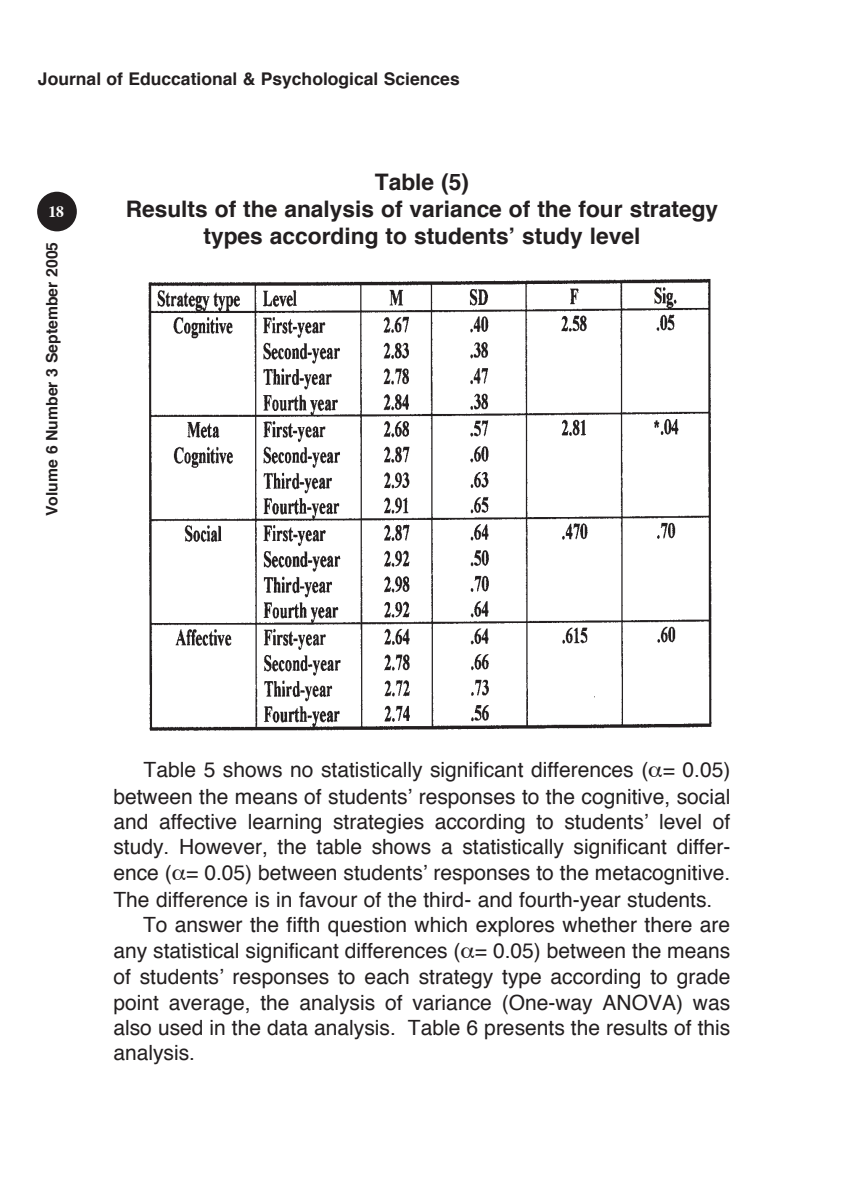
<style>
.page{position:relative;width:844px;height:1190px;background:#fff}
.page>*{position:absolute;margin:0;border:0;box-sizing:border-box;transform-origin:0 0}
.t1{font:700 22.75px/27.3px "Helvetica";color:#231f20;text-align:center}
.t2{font:21px "Helvetica";color:#231f20}
.t3{font:700 17.5px "Helvetica";color:#231f20}
.t4{font:700 15.75px "Helvetica";color:#231f20}
.t5{font:700 15.75px "Times";color:#fff}
</style>
<div class="page">
<div style="left:37px;top:192px;width:40px;height:39px;background:#231f20;border-radius:50%"></div>
<img style="left:148px;top:278px;width:564px;height:453px">
<p class="t3" style="left:38px;top:72px;width:423px">Journal of Educcational &amp; Psychological Sciences</p>
<p class="t5" style="left:48px;top:205px;width:17px">18</p>
<p class="t4" style="left:45px;top:516px;width:276px;rotate:-90deg">Volume 6 Number 3 September 2005</p>
<p class="t1" style="left:126px;top:170px;width:594px">Table (5)<br>Results of the analysis of variance of the four strategy types according to students’ study level</p>
<p class="t2" style="left:144px;top:761px;width:588px">Table 5 shows no statistically significant differences ( = 0.05)</p>
<p class="t2" style="left:113px;top:788px;width:618px">between the means of students’ responses to the cognitive, social</p>
<p class="t2" style="left:113px;top:813px;width:618px">and affective learning strategies according to students’ level of</p>
<p class="t2" style="left:113px;top:838px;width:618px">study. However, the table shows a statistically significant differ-</p>
<p class="t2" style="left:113px;top:864px;width:618px">ence ( = 0.05) between students’ responses to the metacognitive.</p>
<p class="t2" style="left:113px;top:891px;width:600px">The difference is in favour of the third- and fourth-year students.</p>
<p class="t2" style="left:143px;top:916px;width:588px">To answer the fifth question which explores whether there are</p>
<p class="t2" style="left:113px;top:942px;width:618px">any statistical significant differences ( = 0.05) between the means</p>
<p class="t2" style="left:113px;top:968px;width:618px">of students’ responses to each strategy type according to grade</p>
<p class="t2" style="left:113px;top:993px;width:618px">point average, the analysis of variance (One-way ANOVA) was</p>
<p class="t2" style="left:113px;top:1019px;width:618px">also used in the data analysis. Table 6 presents the results of this</p>
<p class="t2" style="left:113px;top:1044px;width:83px">analysis.</p>
</div>
